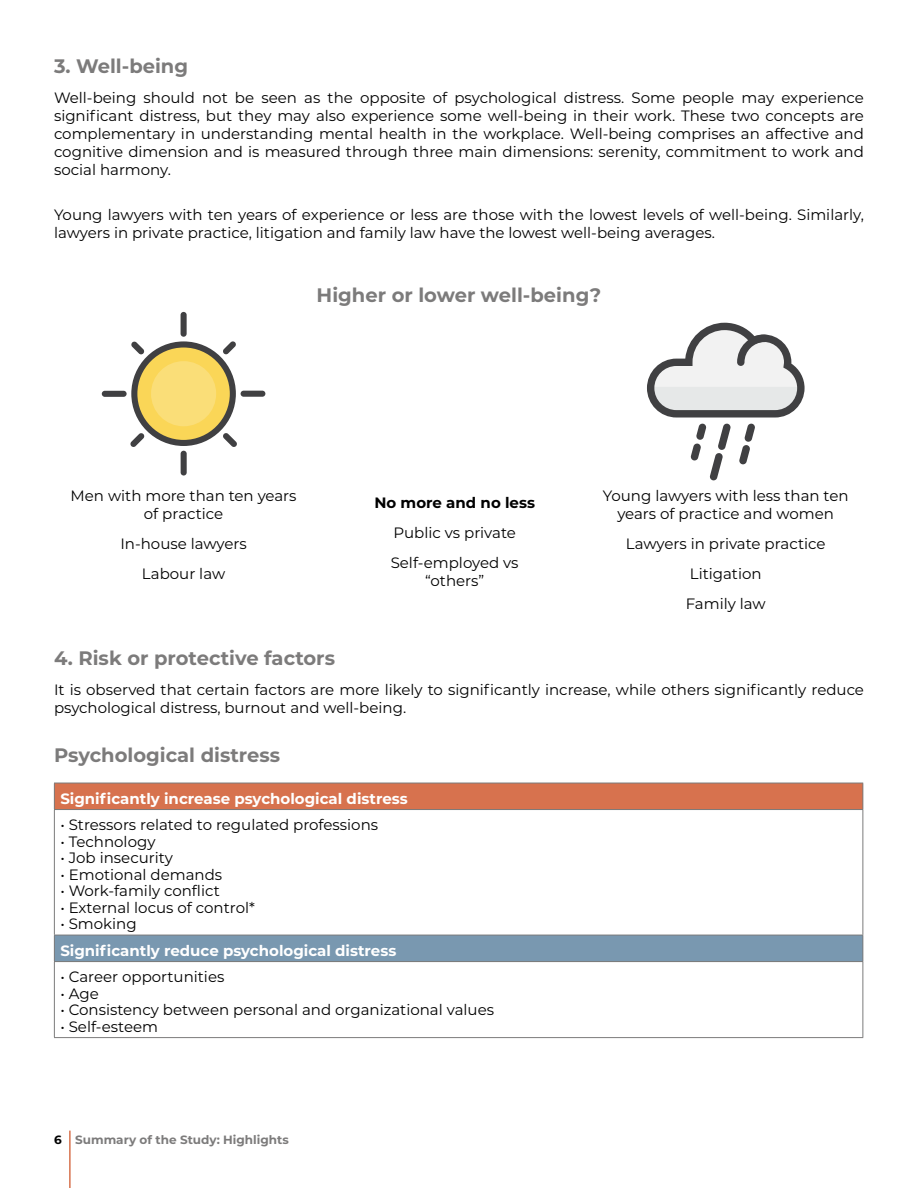
<style>
.page{position:relative;width:918px;height:1188px;background:#fff}
.page>*{position:absolute;margin:0;border:0;box-sizing:border-box;transform-origin:0 0}
.Soustitre{font:700 19.5px "Montserrat";color:#7c7b7b}
.t1{font:15px/18px "Montserrat";color:#000;text-align:center}
.t2{font:700 15px "Montserrat";color:#fff}
.t3{font:700 15px "Montserrat";color:#000}
.t4{font:700 12px "Montserrat";color:#7c7b7b}
.s1{color:#000}
</style>
<div class="page">
<hr style="left:69px;top:1131px;width:2px;height:57px;background:#d7724e">
<div style="left:181px;top:312px;width:6px;height:25px;background:#404042;border-radius:3px"></div>
<div style="left:241px;top:391px;width:24px;height:6px;background:#404042;border-radius:3px"></div>
<div style="left:181px;top:451px;width:6px;height:25px;background:#404042;border-radius:3px"></div>
<div style="left:102px;top:391px;width:25px;height:6px;background:#404042;border-radius:3px"></div>
<svg style="left:130px;top:341px;width:107px;height:106px"></svg>
<div style="left:151px;top:361px;width:65px;height:65px;background:#fade78;border-radius:50%"></div>
<svg style="left:647px;top:323px;width:158px;height:157px"></svg>
<div style="left:54px;top:783px;width:809px;height:27px;background:#d7724e"></div>
<div style="left:54px;top:935px;width:809px;height:27px;background:#7998b0"></div>
<hr style="left:54px;top:783px;width:809px;height:1px;background:#7c7b7b">
<svg style="left:54px;top:783px;width:1px;height:26px"></svg>
<svg style="left:862px;top:783px;width:1px;height:26px"></svg>
<hr style="left:54px;top:809px;width:809px;height:1px;background:#7c7b7b">
<hr style="left:54px;top:810px;width:1px;height:125px;background:#7c7b7b">
<hr style="left:862px;top:810px;width:1px;height:125px;background:#7c7b7b">
<hr style="left:54px;top:935px;width:809px;height:1px;background:#7c7b7b">
<svg style="left:54px;top:935px;width:1px;height:26px"></svg>
<svg style="left:862px;top:935px;width:1px;height:26px"></svg>
<hr style="left:54px;top:961px;width:809px;height:1px;background:#7c7b7b">
<hr style="left:54px;top:962px;width:1px;height:75px;background:#7c7b7b">
<hr style="left:862px;top:962px;width:1px;height:75px;background:#7c7b7b">
<hr style="left:54px;top:1037px;width:809px;height:1px;background:#7c7b7b">
<p class="Soustitre" style="left:54px;top:52px;width:136px">3. Well-being</p>
<p class="t1" style="left:54px;top:88px;width:812px;text-align:justify">Well-being should not be seen as the opposite of psychological distress. Some people may experience significant distress, but they may also experience some well-being in their work. These two concepts are complementary in understanding mental health in the workplace. Well-being comprises an affective and cognitive dimension and is measured through three main dimensions: serenity, commitment to work and social harmony.</p>
<p class="t1" style="left:54px;top:205px;width:811px;text-align:left">Young lawyers with ten years of experience or less are those with the lowest levels of well-being. Similarly, lawyers in private practice, litigation and family law have the lowest well-being averages.</p>
<p class="Soustitre" style="left:317px;top:281px;width:286px">Higher or lower well-being?</p>
<p class="t1" style="left:71px;top:487px;width:228px">Men with more than ten years of practice</p>
<p class="t1" style="left:120px;top:535px;width:128px">In-house lawyers</p>
<p class="t1" style="left:142px;top:565px;width:85px">Labour law</p>
<p class="t3" style="left:374px;top:492px;width:162px">No more and no less</p>
<p class="t1" style="left:393px;top:523px;width:124px">Public vs private</p>
<p class="t1" style="left:391px;top:553px;width:129px">Self-employed vs “others”</p>
<p class="t1" style="left:603px;top:487px;width:247px">Young lawyers with less than ten years of practice and women</p>
<p class="t1" style="left:626px;top:535px;width:201px">Lawyers in private practice</p>
<p class="t1" style="left:690px;top:565px;width:73px">Litigation</p>
<p class="t1" style="left:686px;top:595px;width:81px">Family law</p>
<p class="Soustitre" style="left:54px;top:644px;width:283px">4. Risk or protective factors</p>
<p class="t1" style="left:54px;top:680px;width:812px;text-align:left">It is observed that certain factors are more likely to significantly increase, while others significantly reduce psychological distress, burnout and well-being.</p>
<p class="Soustitre" style="left:54px;top:741px;width:228px">Psychological distress</p>
<p class="t2" style="left:60px;top:787px;width:349px">Significantly increase psychological distress</p>
<p class="t1" style="left:60px;top:815px;width:319px">• Stressors related to regulated professions</p>
<p class="t1" style="left:60px;top:832px;width:97px">• Technology</p>
<p class="t1" style="left:60px;top:848px;width:114px">• Job insecurity</p>
<p class="t1" style="left:60px;top:865px;width:163px">• Emotional demands</p>
<p class="t1" style="left:60px;top:881px;width:161px">• Work-family conflict</p>
<p class="t1" style="left:60px;top:898px;width:196px">• External locus of control*</p>
<p class="t1" style="left:60px;top:914px;width:78px">• Smoking</p>
<p class="t2" style="left:60px;top:939px;width:338px">Significantly reduce psychological distress</p>
<p class="t1" style="left:60px;top:967px;width:166px">• Career opportunities</p>
<p class="t1" style="left:60px;top:984px;width:40px">• Age</p>
<p class="t1" style="left:60px;top:1000px;width:435px">• Consistency between personal and organizational values</p>
<p class="t1" style="left:60px;top:1017px;width:99px">• Self-esteem</p>
<p class="t4" style="left:54px;top:1131px;width:236px"><span class="s1">6</span> Summary of the Study: Highlights</p>
</div>
